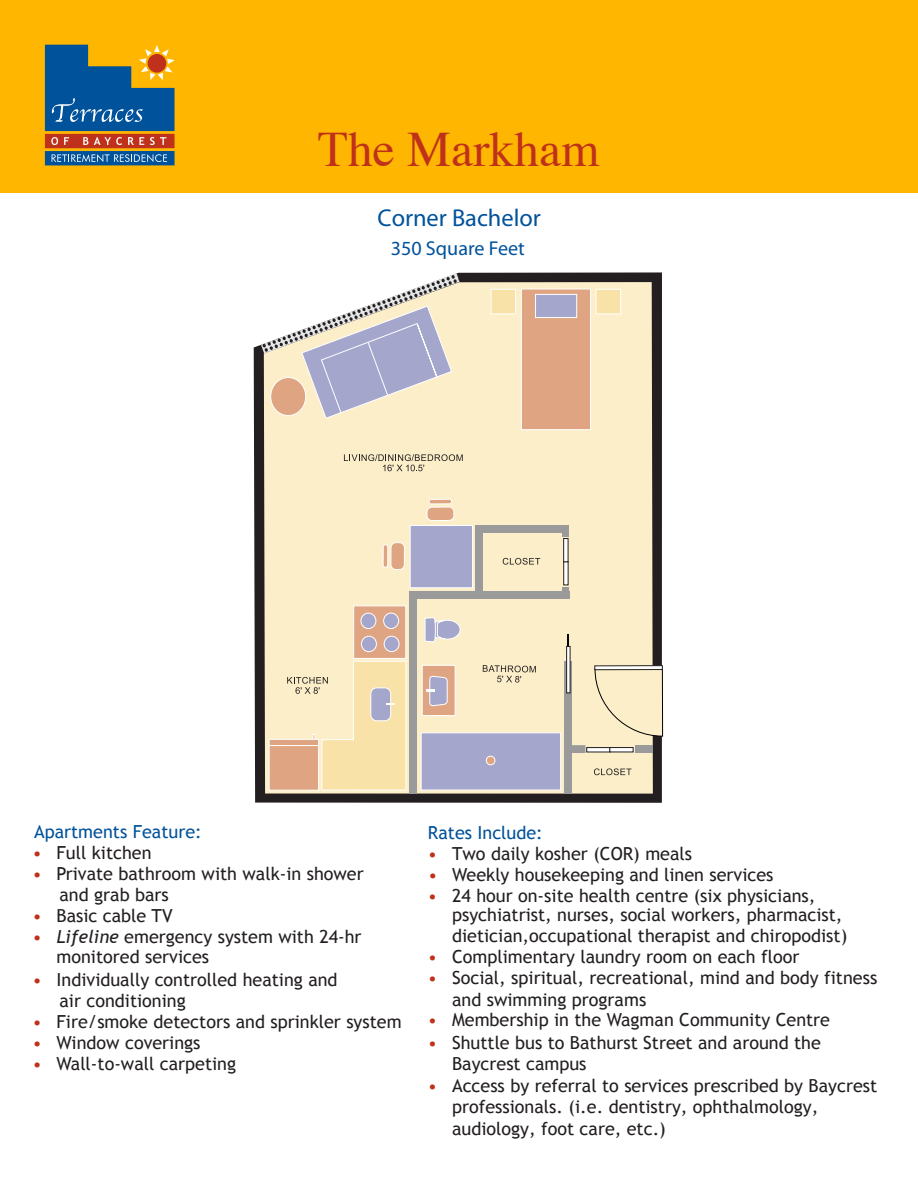
<style>
.page{position:relative;width:918px;height:1188px;background:#fff}
.page>*{position:absolute;margin:0;border:0;box-sizing:border-box;transform-origin:0 0}
.t1{font:49.5px "Times";color:#bf311a}
.t2{font:24.45px "Myriad";color:#00529b}
.t3{font:20.1px "Myriad";color:#00529b}
.t4{font:18px/21.6px "Trebuchet MS";color:#231f20}
.t5{font:18px "Trebuchet MS";color:#00529b}
.t6{font:18px "Trebuchet MS";color:#bf311a}
.s1{color:#bf311a}
.s2{font-style:italic}
</style>
<div class="page">
<div style="left:0;top:0;width:918px;height:192px;background:#ffb600"></div>
<svg style="left:254px;top:272px;width:408px;height:531px;background:#e2d6b6"></svg>
<div style="left:410px;top:591px;width:7px;height:203px;background:#9a9a9a"></div>
<div style="left:391px;top:543px;width:13px;height:27px;background:#dfa582;border-radius:5px"></div>
<div style="left:390px;top:542px;width:15px;height:28px;border:1px solid #fff;border-radius:5px"></div>
<div style="left:383px;top:545px;width:5px;height:22px;background:#dfa582;border-radius:2px"></div>
<div style="left:383px;top:544px;width:5px;height:24px;border:1px solid #fff;border-radius:2px"></div>
<div style="left:427px;top:507px;width:27px;height:14px;background:#dfa582;border-radius:5px"></div>
<div style="left:427px;top:507px;width:27px;height:14px;border:1px solid #fff;border-radius:5px"></div>
<div style="left:429px;top:499px;width:23px;height:5px;background:#dfa582;border-radius:2px"></div>
<div style="left:429px;top:499px;width:23px;height:5px;border:1px solid #fff;border-radius:2px"></div>
<svg style="left:572px;top:745px;width:13px;height:48px"></svg>
<svg style="left:563px;top:562px;width:6px;height:23px"></svg>
<svg style="left:563px;top:538px;width:6px;height:24px"></svg>
<svg style="left:344px;top:454px;width:119px;height:17px;background:#d7cbad"></svg>
<svg style="left:594px;top:768px;width:38px;height:7px"></svg>
<svg style="left:503px;top:558px;width:37px;height:7px"></svg>
<svg style="left:424px;top:617px;width:37px;height:26px"></svg>
<div style="left:565px;top:661px;width:7px;height:132px;background:#9a9a9a"></div>
<div style="left:421px;top:732px;width:140px;height:58px;background:#a5a6cc;border:1px solid #fff"></div>
<div style="left:486px;top:756px;width:9px;height:9px;background:#dfa582;border-radius:50%"></div>
<div style="left:486px;top:756px;width:9px;height:9px;border:1px solid #fff;border-radius:50%"></div>
<svg style="left:568px;top:634px;width:1px;height:12px"></svg>
<svg style="left:566px;top:646px;width:5px;height:47px"></svg>
<svg style="left:483px;top:665px;width:53px;height:18px"></svg>
<svg style="left:421px;top:664px;width:35px;height:52px;background:#d7b6a9"></svg>
<div style="left:353px;top:605px;width:53px;height:54px;background:#dfa582;border:1px solid #fff"></div>
<div style="left:361px;top:613px;width:15px;height:16px;background:#a5a6cc;border-radius:50%"></div>
<div style="left:361px;top:613px;width:15px;height:16px;border:1px solid #fff;border-radius:50%"></div>
<div style="left:361px;top:636px;width:15px;height:16px;background:#a5a6cc;border-radius:50%"></div>
<div style="left:361px;top:636px;width:16px;height:16px;border:1px solid #fff;border-radius:50%"></div>
<div style="left:384px;top:613px;width:15px;height:16px;background:#a5a6cc;border-radius:50%"></div>
<div style="left:383px;top:613px;width:16px;height:16px;border:1px solid #fff;border-radius:50%"></div>
<div style="left:384px;top:636px;width:15px;height:16px;background:#a5a6cc;border-radius:50%"></div>
<div style="left:384px;top:636px;width:16px;height:16px;border:1px solid #fff;border-radius:50%"></div>
<div style="left:269px;top:739px;width:50px;height:51px;background:#dfa582"></div>
<div style="left:269px;top:739px;width:50px;height:52px;border:1px solid #fff"></div>
<hr style="left:269px;top:745px;width:49px;height:1px;background:#fff">
<svg style="left:287px;top:660px;width:120px;height:131px;background:#f2dcb2"></svg>
<svg style="left:594px;top:670px;width:69px;height:67px;background:#f1e4c1"></svg>
<hr style="left:595px;top:666px;width:67px;height:4px;background:#fff">
<div style="left:594px;top:665px;width:69px;height:5px;border:1px solid #231f20"></div>
<div style="left:411px;top:591px;width:158px;height:8px;background:#9a9a9a"></div>
<div style="left:521px;top:289px;width:70px;height:141px;background:#dfa582;border:1px solid #fff"></div>
<div style="left:535px;top:294px;width:42px;height:24px;background:#a5a6cc;border:1px solid #fff"></div>
<div style="left:491px;top:289px;width:25px;height:25px;background:#f9e2a8;border:1px solid #fff"></div>
<div style="left:596px;top:289px;width:25px;height:25px;background:#f9e2a8;border:1px solid #fff"></div>
<svg style="left:261px;top:273px;width:201px;height:146px"></svg>
<div style="left:410px;top:525px;width:63px;height:63px;background:#a5a6cc;border:1px solid #fff"></div>
<div style="left:476px;top:525px;width:93px;height:8px;background:#9a9a9a"></div>
<div style="left:476px;top:527px;width:7px;height:66px;background:#9a9a9a"></div>
<div style="left:271px;top:377px;width:35px;height:39px;background:#dfa582;border-radius:50%"></div>
<div style="left:270px;top:377px;width:36px;height:39px;border:1px solid #fff;border-radius:50%"></div>
<div style="left:562px;top:587px;width:7px;height:11px;background:#9a9a9a"></div>
<div style="left:562px;top:525px;width:7px;height:12px;background:#9a9a9a"></div>
<div style="left:635px;top:745px;width:18px;height:8px;background:#9a9a9a"></div>
<hr style="left:587px;top:748px;width:23px;height:4px;background:#fff">
<div style="left:586px;top:747px;width:24px;height:5px;border:1px solid #231f20"></div>
<hr style="left:610px;top:748px;width:23px;height:4px;background:#fff">
<div style="left:609px;top:747px;width:25px;height:5px;border:1px solid #231f20"></div>
<div style="left:45px;top:134px;width:130px;height:14px;background:#bf311a"></div>
<svg style="left:51px;top:137px;width:7px;height:8px"></svg>
<svg style="left:64px;top:137px;width:5px;height:8px"></svg>
<svg style="left:83px;top:137px;width:5px;height:8px"></svg>
<svg style="left:94px;top:137px;width:28px;height:8px"></svg>
<svg style="left:128px;top:137px;width:16px;height:8px"></svg>
<svg style="left:150px;top:137px;width:16px;height:8px"></svg>
<svg style="left:45px;top:45px;width:130px;height:86px"></svg>
<div style="left:45px;top:151px;width:130px;height:14px;background:#00529b"></div>
<svg style="left:52px;top:154px;width:115px;height:8px"></svg>
<h1 class="t1" style="left:318px;top:103px;width:283px">The Markham</h1>
<h2 class="t2" style="left:378px;top:206px;width:165px">Corner Bachelor</h2>
<p class="t3" style="left:391px;top:238px;width:136px">350 Square Feet</p>
<p class="t5" style="left:34px;top:821px;width:169px">Apartments Feature:</p>
<p class="t4" style="left:32px;top:842px;width:121px"><span class="s1">•</span> Full kitchen</p>
<p class="t4" style="left:60px;top:863px;width:306px;line-height:21px;text-indent:-27px"><span class="s1">•</span> Private bathroom with walk-in shower and grab bars</p>
<p class="t4" style="left:32px;top:905px;width:142px"><span class="s1">•</span> Basic cable TV</p>
<p class="t4" style="left:32px;top:926px;width:331px"><span class="s1">•</span> <span class="s2">Lifeline</span> emergency system with 24-hr</p>
<p class="t4" style="left:59px;top:970px;width:280px;line-height:21px;text-indent:-27px"><span class="s1">•</span> Individually controlled heating and air conditioning</p>
<p class="t4" style="left:32px;top:1011px;width:371px"><span class="s1">•</span> Fire/smoke detectors and sprinkler system</p>
<p class="t4" style="left:32px;top:1032px;width:170px"><span class="s1">•</span> Window coverings</p>
<p class="t4" style="left:32px;top:1053px;width:205px"><span class="s1">•</span> Wall-to-wall carpeting</p>
<p class="t4" style="left:57px;top:946px;width:154px">monitored services</p>
<p class="t5" style="left:428px;top:822px;width:116px">Rates Include:</p>
<p class="t4" style="left:452px;top:843px;width:323px;line-height:21px;text-indent:-24px"><span class="s1">•</span> Two daily kosher (COR) meals<br>Weekly housekeeping and linen services</p>
<p class="t4" style="left:452px;top:885px;width:397px;line-height:20.2px;text-indent:-24px"><span class="s1">•</span> 24 hour on-site health centre (six physicians, psychiatrist, nurses, social workers, pharmacist, dietician,occupational therapist and chiropodist)</p>
<p class="t4" style="left:428px;top:946px;width:373px"><span class="s1">•</span> Complimentary laundry room on each floor</p>
<p class="t4" style="left:452px;top:967px;width:427px;text-indent:-24px"><span class="s1">•</span> Social, spiritual, recreational, mind and body fitness and swimming programs</p>
<p class="t4" style="left:428px;top:1009px;width:404px"><span class="s1">•</span> Membership in the Wagman Community Centre</p>
<p class="t4" style="left:452px;top:1032px;width:370px;text-indent:-24px"><span class="s1">•</span> Shuttle bus to Bathurst Street and around the<br>Baycrest campus</p>
<p class="t6" style="left:428px;top:864px;width:11px">•</p>
<p class="t4" style="left:452px;top:1075px;width:427px;text-indent:-24px"><span class="s1">•</span> Access by referral to services prescribed by Baycrest professionals. (i.e. dentistry, ophthalmology, audiology, foot care, etc.)</p>
</div>
